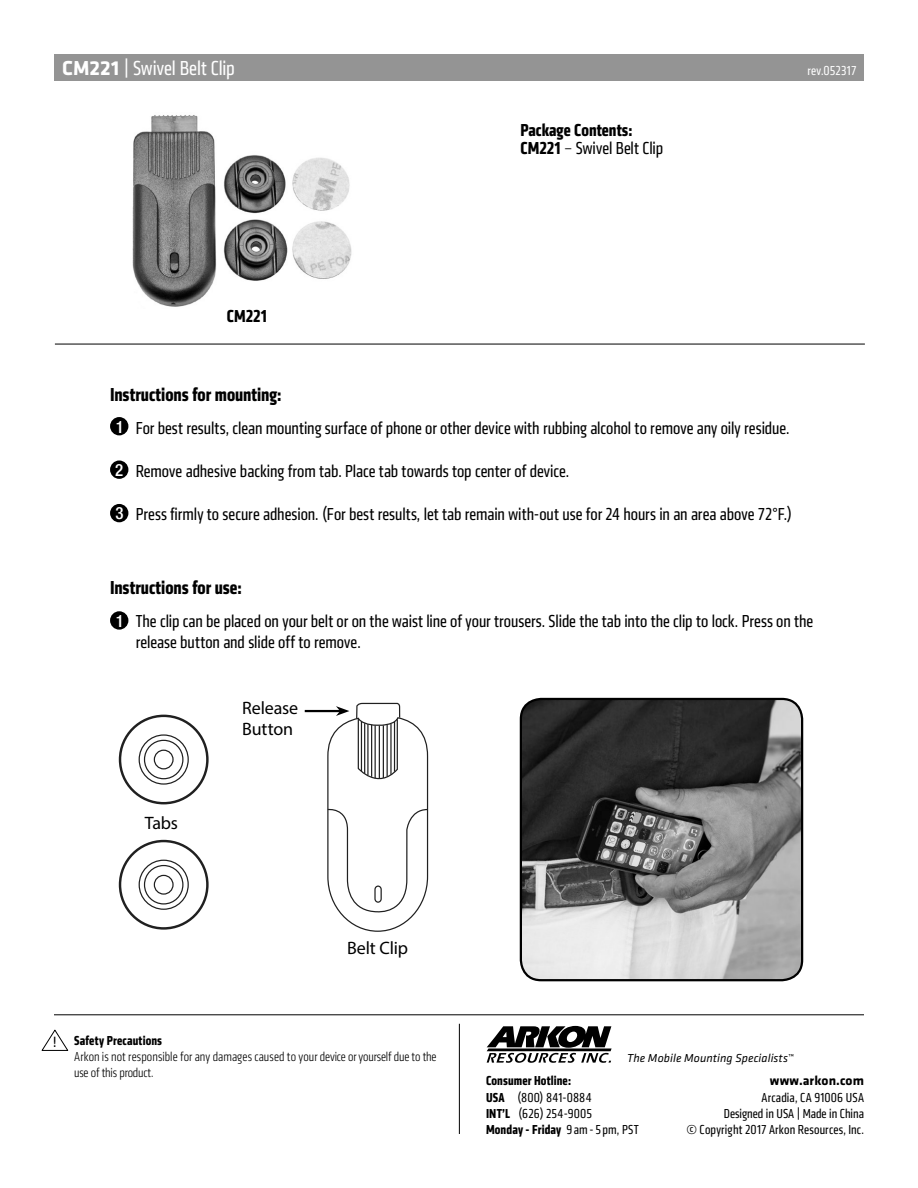
<style>
.page{position:relative;width:918px;height:1188px;background:#fff}
.page>*{position:absolute;margin:0;border:0;box-sizing:border-box;transform-origin:0 0}
.t1{font:condensed 21px "Klavika";letter-spacing:.005em;color:#fff}
.t2{font:700 condensed 19.5px "Klavika";letter-spacing:-.005em;color:#000}
.t3{font:condensed 18px/21.6px "Klavika";color:#000}
.t4{font:700 condensed 18px/18px "Klavika";letter-spacing:.005em;color:#000}
.t5{font:18px/21.6px "Myriad Pro";letter-spacing:-.01em;color:#000}
.t6{font:500 condensed 16.8px "Helvetica Neue LT Com";color:#fff}
.t7{font:15px "Klavika";color:#000}
.t8{font:700 condensed 13.5px/16.2px "Klavika";letter-spacing:.01em;color:#000}
.t9{font:300 condensed 13.5px/16.2px "Klavika";letter-spacing:.005em;color:#000}
.t10{font:condensed 13.5px/16.2px "Klavika";letter-spacing:.01em;color:#000;text-align:right}
.t11{font:700 13.5px "Klavika";letter-spacing:.005em;color:#000}
.t12{font:condensed 13.5px "Klavika";letter-spacing:.02em;color:#fff}
.t13{font:italic 12px "Klavika";letter-spacing:.005em;color:#000}
.s1{font-weight:700;font-stretch:normal}
.s2{font-weight:300}
.s3{font-weight:400}
</style>
<div class="page">
<div style="left:54px;top:54px;width:810px;height:27px;background:#949494"></div>
<hr style="left:459px;top:1024px;width:1px;height:110px;background:#000">
<svg style="left:487px;top:1026px;width:125px;height:36px"></svg>
<hr style="left:54px;top:1014px;width:810px;height:1px;background:#000">
<div style="left:119px;top:715px;width:90px;height:89px;border:2px solid #202020;border-radius:50%"></div>
<div style="left:139px;top:734px;width:50px;height:51px;border:1px solid #202020;border-radius:50%"></div>
<div style="left:144px;top:740px;width:40px;height:39px;border:1px solid #202020;border-radius:50%"></div>
<div style="left:154px;top:750px;width:20px;height:19px;border:1px solid #202020;border-radius:50%"></div>
<div style="left:119px;top:840px;width:90px;height:90px;border:2px solid #202020;border-radius:50%"></div>
<div style="left:139px;top:860px;width:50px;height:50px;border:1px solid #202020;border-radius:50%"></div>
<div style="left:144px;top:865px;width:40px;height:40px;border:1px solid #202020;border-radius:50%"></div>
<div style="left:154px;top:875px;width:20px;height:20px;border:1px solid #202020;border-radius:50%"></div>
<img style="left:521px;top:699px;width:281px;height:281px">
<div style="left:520px;top:698px;width:283px;height:283px;border:2px solid #000;border-radius:20px"></div>
<hr style="left:305px;top:710px;width:35px;height:2px;background:#000">
<svg style="left:327px;top:702px;width:102px;height:230px"></svg>
<svg style="left:41px;top:1029px;width:28px;height:22px"></svg>
<img style="left:132px;top:115px;width:220px;height:192px">
<div style="left:110px;top:417px;width:18px;height:18px;background:#000;border-radius:50%"></div>
<hr style="left:55px;top:344px;width:810px;height:1px;background:#000">
<div style="left:110px;top:460px;width:18px;height:19px;background:#000;border-radius:50%"></div>
<div style="left:110px;top:504px;width:18px;height:18px;background:#000;border-radius:50%"></div>
<div style="left:110px;top:611px;width:18px;height:19px;background:#000;border-radius:50%"></div>
<p class="t1" style="left:62px;top:56px;width:174px"><span class="s1">CM221</span> | Swivel Belt Clip</p>
<p class="t12" style="left:808px;top:63px;width:50px">rev.052317</p>
<p class="t4" style="left:227px;top:307px;width:42px">CM221</p>
<p class="t2" style="left:110px;top:382px;width:173px">Instructions for mounting:</p>
<p class="t4" style="left:520px;top:121px;width:144px">Package Contents:<br>CM221 <span class="s2">–</span> <span class="s3">Swivel Belt Clip</span></p>
<p class="t6" style="left:116px;top:417px;width:10px">1</p>
<p class="t6" style="left:115px;top:460px;width:10px">2</p>
<p class="t6" style="left:115px;top:503px;width:10px">3</p>
<p class="t3" style="left:136px;top:417px;width:655px">For best results, clean mounting surface of phone or other device with rubbing alcohol to remove any oily residue.</p>
<p class="t3" style="left:136px;top:460px;width:435px">Remove adhesive backing from tab. Place tab towards top center of device.</p>
<p class="t3" style="left:136px;top:503px;width:658px">Press firmly to secure adhesion. (For best results, let tab remain with-out use for 24 hours in an area above 72°F.)</p>
<p class="t2" style="left:110px;top:575px;width:133px">Instructions for use:</p>
<p class="t6" style="left:116px;top:611px;width:10px">1</p>
<p class="t3" style="left:136px;top:610px;width:679px">The clip can be placed on your belt or on the waist line of your trousers. Slide the tab into the clip to lock. Press on the release button and slide off to remove.</p>
<p class="t5" style="left:242px;top:697px;width:58px">Release<br>Button</p>
<p class="t5" style="left:145px;top:812px;width:35px">Tabs</p>
<p class="t5" style="left:347px;top:937px;width:62px">Belt Clip</p>
<p class="t7" style="left:53px;top:1033px;width:5px">!</p>
<p class="t8" style="left:74px;top:1032px;width:89px">Safety Precautions</p>
<p class="t9" style="left:74px;top:1049px;width:364px">Arkon is not responsible for any damages caused to your device or yourself due to the use of this product.</p>
<p class="t13" style="left:627px;top:1051px;width:168px">The Mobile Mounting Specialists™</p>
<p class="t8" style="left:486px;top:1073px;width:154px">Consumer Hotline:<br>USA <span class="s3">(800) 841-0884<br></span>INT’L <span class="s3">(626) 254-9005<br></span>Monday - Friday <span class="s3">9 am- 5 pm, PST</span></p>
<p class="t11" style="left:770px;top:1071px;width:96px">www.arkon.com</p>
<p class="t10" style="left:686px;top:1089px;width:179px">Arcadia, CA 91006 USA<br>Designed in USA | Made in China<br>© Copyright 2017 Arkon Resources, Inc.</p>
</div>
